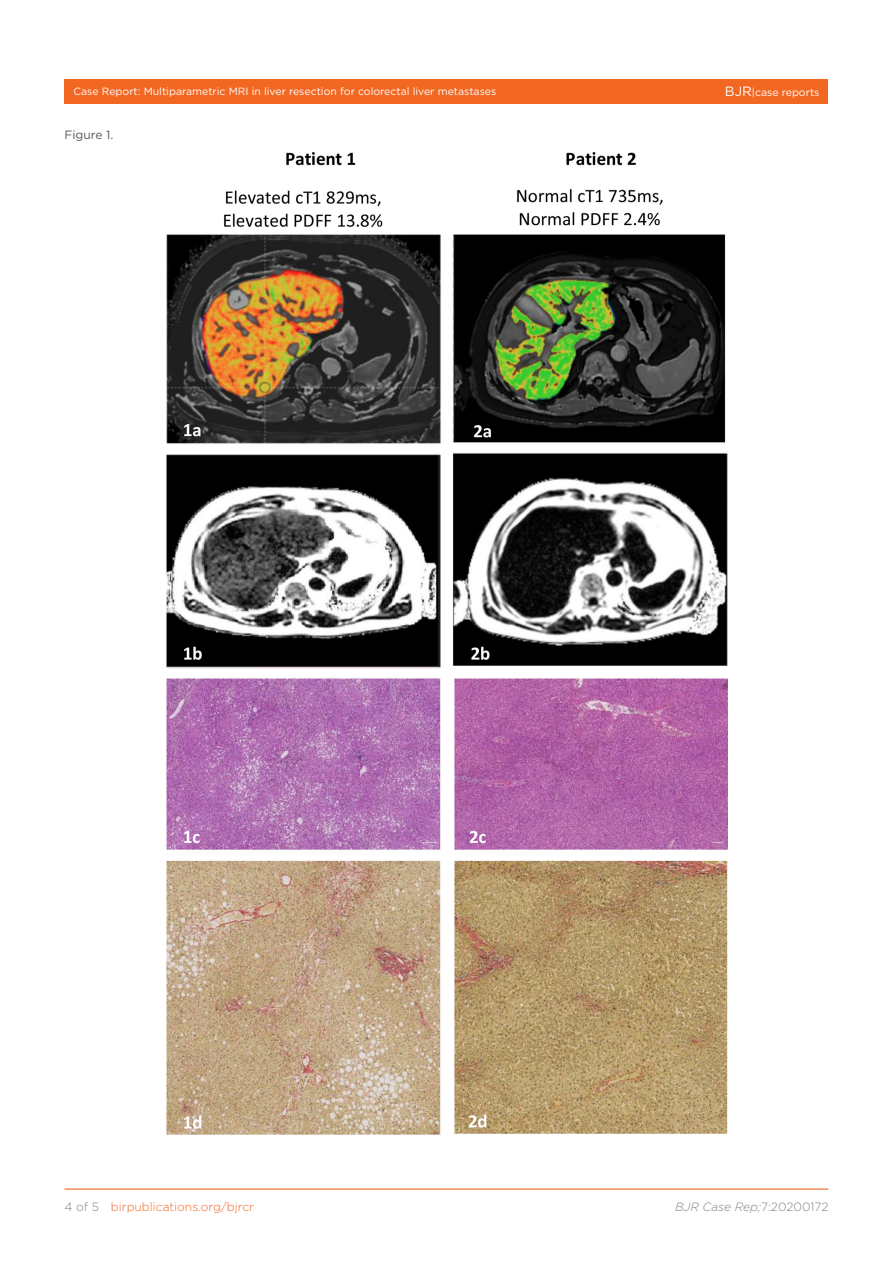
<style>
.page{position:relative;width:893px;height:1263px;background:#fff}
.page>*{position:absolute;margin:0;border:0;box-sizing:border-box;transform-origin:0 0}
.t1{font:300 12px "Gotham";color:#f26722}
.t2{font:italic 300 12px "Gotham";color:#808285}
.t3{font:12px "Gotham";color:#57585a}
.t4{font:10.5px "Gotham";color:#fff}
.s1{font-size:13.5px}
.s2{color:#808285}
.s3{font-style:normal}
</style>
<div class="page">
<div style="left:64px;top:79px;width:764px;height:24px;background:#f26722"></div>
<hr style="left:64px;top:1188px;width:764px;height:2px;background:#f26722">
<img style="left:166px;top:153px;width:562px;height:981px">
<p class="t4" style="left:73px;top:85px;width:424px">Case Report: Multiparametric MRI in liver resection for colorectal liver metastases</p>
<p class="t4" style="left:725px;top:85px;width:96px"><span class="s1">BJR</span>|case reports</p>
<p class="t3" style="left:64px;top:127px;width:50px">Figure 1.</p>
<p class="t1" style="left:64px;top:1199px;width:191px"><span class="s2">4 of 5</span> birpublications.org/bjrcr</p>
<p class="t2" style="left:675px;top:1199px;width:155px">BJR Case Rep;<span class="s3">7:20200172</span></p>
</div>
